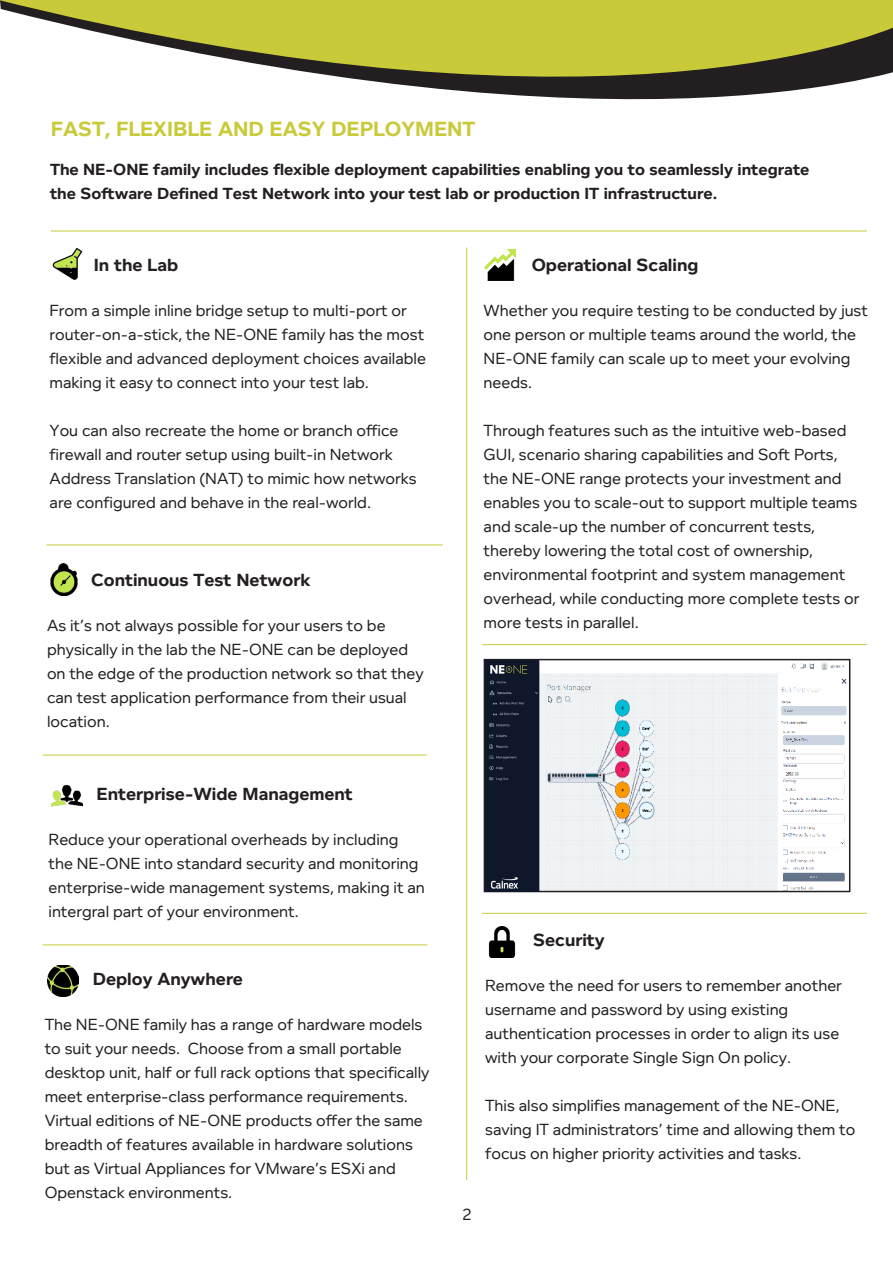
<style>
.page{position:relative;width:893px;height:1263px;background:#fff}
.page>*{position:absolute;margin:0;border:0;box-sizing:border-box;transform-origin:0 0}
.t1{font:700 21px "Foundry Context";color:#c8ca3a}
.t2{font:700 18px "Foundry Context";color:#231f20}
.t3{font:16.5px/24px "Foundry Context";color:#231f20}
.t4{font:700 16.5px/24px "Foundry Context";color:#231f20}
</style>
<div class="page">
<svg style="left:0;top:0;width:893px;height:100px;fill:#c8ca3a"></svg>
<hr style="left:51px;top:231px;width:816px;height:1px;background:#c8ca3a">
<hr style="left:46px;top:544px;width:397px;height:1px;background:#c8ca3a">
<hr style="left:482px;top:913px;width:385px;height:1px;background:#c8ca3a">
<hr style="left:482px;top:644px;width:385px;height:1px;background:#c8ca3a">
<hr style="left:466px;top:248px;width:1px;height:932px;background:#c8ca3a">
<img style="left:485px;top:250px;width:31px;height:31px">
<img style="left:488px;top:926px;width:28px;height:32px">
<img style="left:52px;top:248px;width:31px;height:31px">
<img style="left:50px;top:564px;width:28px;height:31px">
<img style="left:51px;top:785px;width:31px;height:22px">
<img style="left:539px;top:662px;width:308px;height:227px">
<div style="left:484px;top:659px;width:366px;height:233px;border:2px solid #231f20"></div>
<hr style="left:43px;top:755px;width:384px;height:1px;background:#c8ca3a">
<img style="left:47px;top:965px;width:32px;height:32px">
<hr style="left:43px;top:944px;width:384px;height:1px;background:#c8ca3a">
<img style="left:486px;top:661px;width:53px;height:230px">
<p class="t1" style="left:51px;top:116px;width:426px">FAST, FLEXIBLE AND EASY DEPLOYMENT</p>
<p class="t4" style="left:50px;top:157px;width:761px">The NE-ONE family includes flexible deployment capabilities enabling you to seamlessly integrate the Software Defined Test Network into your test lab or production IT infrastructure.</p>
<p class="t2" style="left:94px;top:254px;width:86px">In the Lab</p>
<p class="t3" style="left:50px;top:298px;width:378px">From a simple inline bridge setup to multi-port or router-on-a-stick, the NE-ONE family has the most flexible and advanced deployment choices available making it easy to connect into your test lab.</p>
<p class="t3" style="left:50px;top:418px;width:369px">You can also recreate the home or branch office firewall and router setup using built-in Network Address Translation (NAT) to mimic how networks are configured and behave in the real-world.</p>
<p class="t2" style="left:91px;top:569px;width:221px">Continuous Test Network</p>
<p class="t3" style="left:47px;top:613px;width:378px">As it’s not always possible for your users to be physically in the lab the NE-ONE can be deployed on the edge of the production network so that they can test application performance from their usual location.</p>
<p class="t2" style="left:97px;top:783px;width:258px">Enterprise-Wide Management</p>
<p class="t3" style="left:49px;top:827px;width:378px">Reduce your operational overheads by including the NE-ONE into standard security and monitoring enterprise-wide management systems, making it an intergral part of your environment.</p>
<p class="t2" style="left:93px;top:968px;width:152px">Deploy Anywhere</p>
<p class="t3" style="left:45px;top:1012px;width:386px">The NE-ONE family has a range of hardware models to suit your needs. Choose from a small portable desktop unit, half or full rack options that specifically meet enterprise-class performance requirements.<br>Virtual editions of NE-ONE products offer the same breadth of features available in hardware solutions but as Virtual Appliances for VMware’s ESXi and Openstack environments.</p>
<p class="t2" style="left:532px;top:254px;width:168px">Operational Scaling</p>
<p class="t3" style="left:484px;top:298px;width:386px">Whether you require testing to be conducted by just one person or multiple teams around the world, the NE-ONE family can scale up to meet your evolving needs.</p>
<p class="t3" style="left:484px;top:418px;width:377px">Through features such as the intuitive web-based GUI, scenario sharing capabilities and Soft Ports, the NE-ONE range protects your investment and enables you to scale-out to support multiple teams and scale-up the number of concurrent tests, thereby lowering the total cost of ownership, environmental footprint and system management overhead, while conducting more complete tests or more tests in parallel.</p>
<p class="t2" style="left:533px;top:929px;width:73px">Security</p>
<p class="t3" style="left:485px;top:973px;width:358px">Remove the need for users to remember another username and password by using existing authentication processes in order to align its use with your corporate Single Sign On policy.</p>
<p class="t3" style="left:485px;top:1093px;width:372px">This also simplifies management of the NE-ONE, saving IT administrators’ time and allowing them to focus on higher priority activities and tasks.</p>
<p class="t3" style="left:462px;top:1202px;width:11px">2</p>
</div>
